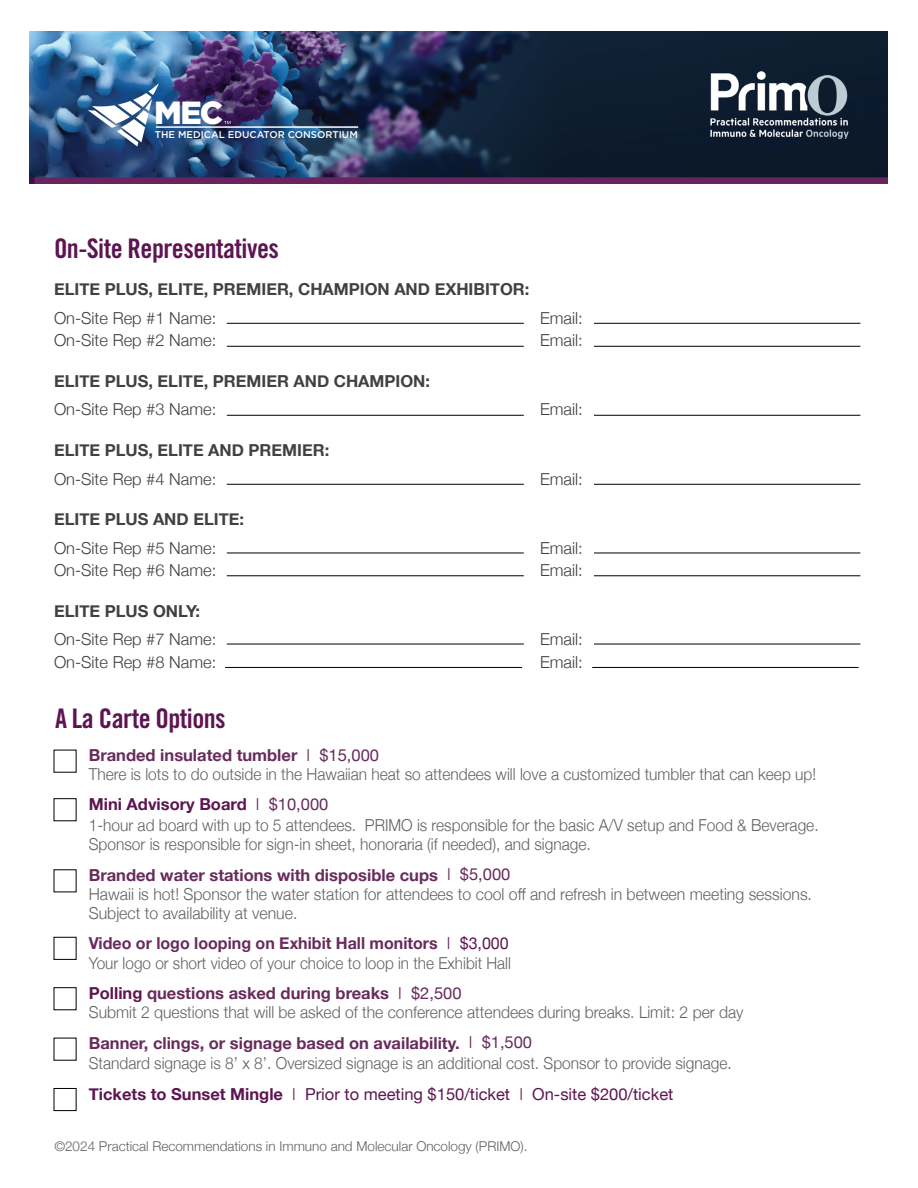
<style>
.page{position:relative;width:918px;height:1188px;background:#fff}
.page>*{position:absolute;margin:0;border:0;box-sizing:border-box;transform-origin:0 0}
.t1{font:900 31.95px "Gotham";color:#fff}
.t2{font:27px "Trade Gothic LT Std Bd Cn 20";letter-spacing:-.02em;color:#5d1551}
.t3{font:300 16.5px/20.1px "Helvetica Neue";color:#606163;scale:.94 1}
.t4{font:300 16.5px "Helvetica Neue";color:#414042}
.t5{font:300 16.5px/19.2px "Helvetica Neue";color:#606163;scale:.96 1}
.t6{font:700 16.5px "Helvetica Neue";color:#414042}
.t7{font:300 16.5px/19.5px "Helvetica Neue";color:#606163;scale:.95 1}
.t8{font:300 16.5px/19.5px "Helvetica Neue";color:#606163;scale:.93 1}
.t9{font:16.5px "Helvetica Neue";color:#5d1551}
.t10{font:300 13.5px "Helvetica Neue";color:#606163}
.t11{font:500 9.75px "Gotham";color:#fff}
.s1{font-weight:700;color:#682b5c}
.s2{color:#682b5c}
.s3{font-weight:400;color:#682b5c}
.s4{font-weight:700;color:#5d1551}
.s5{font-weight:400;color:#5d1551}
.s6{font-weight:700}
.s7{font-weight:300;color:#682b5c}
</style>
<div class="page">
<img style="left:29px;top:31px;width:859px;height:153px">
<svg style="left:224px;top:121px;width:7px;height:3px"></svg>
<hr style="left:156px;top:127px;width:202px;height:1px;background:#fff">
<svg style="left:88px;top:83px;width:71px;height:63px"></svg>
<hr style="left:594px;top:323px;width:266px;height:1px;background:#000">
<hr style="left:594px;top:553px;width:266px;height:1px;background:#000">
<hr style="left:594px;top:484px;width:266px;height:1px;background:#000">
<hr style="left:594px;top:415px;width:266px;height:1px;background:#000">
<hr style="left:594px;top:644px;width:266px;height:1px;background:#000">
<hr style="left:594px;top:346px;width:266px;height:1px;background:#000">
<hr style="left:594px;top:575px;width:266px;height:1px;background:#000">
<hr style="left:592px;top:667px;width:267px;height:1px;background:#000">
<hr style="left:227px;top:323px;width:297px;height:1px;background:#000">
<hr style="left:227px;top:553px;width:297px;height:1px;background:#000">
<hr style="left:227px;top:484px;width:297px;height:1px;background:#000">
<hr style="left:227px;top:415px;width:297px;height:1px;background:#000">
<hr style="left:227px;top:644px;width:297px;height:1px;background:#000">
<hr style="left:227px;top:346px;width:297px;height:1px;background:#000">
<hr style="left:227px;top:575px;width:297px;height:1px;background:#000">
<hr style="left:225px;top:667px;width:297px;height:1px;background:#000">
<div style="left:54px;top:937px;width:22px;height:23px;border:1px solid #000"></div>
<div style="left:54px;top:1088px;width:22px;height:23px;border:1px solid #000"></div>
<h1 class="t1" style="left:154px;top:94px;width:71px">MEC</h1>
<p class="t11" style="left:155px;top:129px;width:204px">THE MEDICAL EDUCATOR CONSORTIUM</p>
<h2 class="t2" style="left:54px;top:232px;width:226px">On-Site Representatives</h2>
<p class="t6" style="left:54px;top:277px;width:477px">ELITE PLUS, ELITE, PREMIER, CHAMPION AND EXHIBITOR:</p>
<p class="t4" style="left:54px;top:305px;width:164px">On-Site Rep #1 Name:</p>
<p class="t4" style="left:540px;top:305px;width:44px">Email:</p>
<p class="t4" style="left:54px;top:327px;width:164px">On-Site Rep #2 Name:</p>
<p class="t4" style="left:540px;top:327px;width:44px">Email:</p>
<p class="t6" style="left:54px;top:368px;width:378px">ELITE PLUS, ELITE, PREMIER AND CHAMPION:</p>
<p class="t4" style="left:54px;top:396px;width:164px">On-Site Rep #3 Name:</p>
<p class="t4" style="left:540px;top:396px;width:44px">Email:</p>
<p class="t6" style="left:54px;top:437px;width:277px">ELITE PLUS, ELITE AND PREMIER:</p>
<p class="t4" style="left:54px;top:465px;width:164px">On-Site Rep #4 Name:</p>
<p class="t4" style="left:540px;top:465px;width:44px">Email:</p>
<p class="t6" style="left:54px;top:506px;width:192px">ELITE PLUS AND ELITE:</p>
<p class="t4" style="left:54px;top:534px;width:164px">On-Site Rep #5 Name:</p>
<p class="t4" style="left:540px;top:534px;width:44px">Email:</p>
<p class="t4" style="left:54px;top:557px;width:164px">On-Site Rep #6 Name:</p>
<p class="t4" style="left:540px;top:557px;width:44px">Email:</p>
<p class="t6" style="left:54px;top:598px;width:148px">ELITE PLUS ONLY:</p>
<p class="t4" style="left:54px;top:626px;width:164px">On-Site Rep #7 Name:</p>
<p class="t4" style="left:540px;top:626px;width:44px">Email:</p>
<p class="t4" style="left:54px;top:648px;width:164px">On-Site Rep #8 Name:</p>
<p class="t4" style="left:540px;top:648px;width:44px">Email:</p>
<h2 class="t2" style="left:55px;top:702px;width:172px">A La Carte Options</h2>
<p class="t3" style="left:89px;top:745px;width:775px;line-height:18.8px"><span class="s1">Branded insulated tumbler</span> <span class="s2">I</span> <span class="s3">$15,000<br></span>There is lots to do outside in the Hawaiian heat so attendees will love a customized tumbler that can keep up!</p>
<p class="t3" style="left:89px;top:793px;width:778px"><span class="s4">Mini Advisory Board</span> <span class="s2">I</span> <span class="s3">$10,000<br></span>1-hour ad board with up to 5 attendees. PRIMO is responsible for the basic A/V setup and Food &amp; Beverage.<br>Sponsor is responsible for sign-in sheet, honoraria (if needed), and signage.</p>
<p class="t5" style="left:89px;top:865px;width:755px"><span class="s1">Branded water stations with disposible cups</span> <span class="s2">I</span> <span class="s3">$5,000<br></span>Hawaii is hot! Sponsor the water station for attendees to cool off and refresh in between meeting sessions.<br>Subject to availability at venue.</p>
<p class="t8" style="left:89px;top:933px;width:455px"><span class="s1">Video or logo looping on Exhibit Hall monitors</span> <span class="s2">I</span> <span class="s5">$3,000<br></span>Your logo or short video of your choice to loop in the Exhibit Hall</p>
<p class="t7" style="left:89px;top:982px;width:691px"><span class="s4">Polling</span> <span class="s1">questions asked during breaks</span> <span class="s2">I</span> <span class="s3">$2,500<br></span>Submit 2 questions that will be asked of the conference attendees during breaks. Limit: 2 per day</p>
<p class="t3" style="left:89px;top:1032px;width:686px"><span class="s1">Banner, clings, or signage based on availability.</span> <span class="s2">I</span> <span class="s3">$1,500<br></span>Standard signage is 8’ x 8’. Oversized signage is an additional cost. Sponsor to provide signage.</p>
<p class="t9" style="left:89px;top:1083px;width:586px"><span class="s6">Tickets to Sunset Mingle</span> <span class="s7">I</span> Prior to meeting $150/ticket <span class="s7">I</span> On-site $200/ticket</p>
<p class="t10" style="left:54px;top:1136px;width:475px">©2024 Practical Recommendations in Immuno and Molecular Oncology (PRIMO).</p>
</div>
